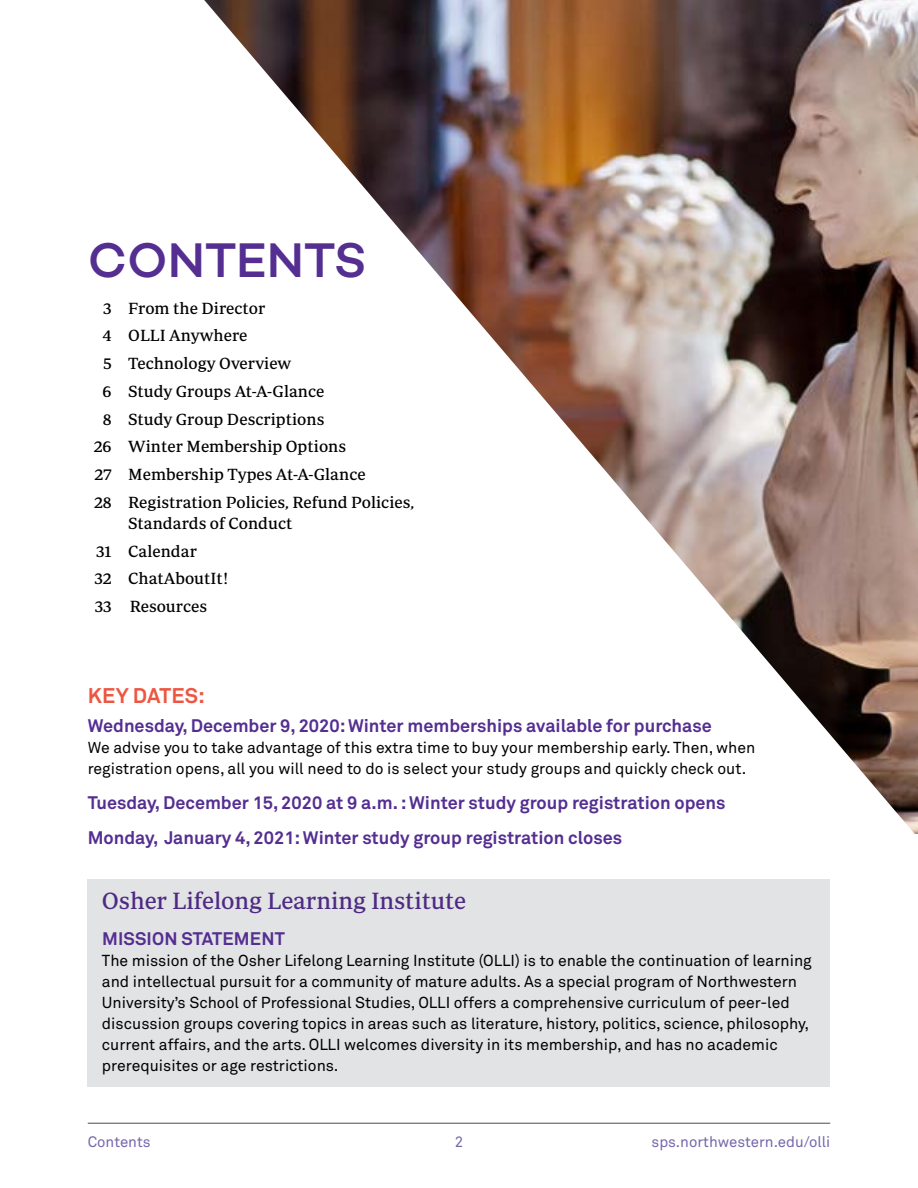
<style>
.page{position:relative;width:918px;height:1188px;background:#fff}
.page>*{position:absolute;margin:0;border:0;box-sizing:border-box;transform-origin:0 0}
.t1{font:500 49.5px "Campton";letter-spacing:-.01em;color:#542e91}
.t2{font:24px "Periodico Text";letter-spacing:-.005em;color:#4e2a84}
.t3{font:700 21px "Akkurat Pro";letter-spacing:.005em;color:#ed5640}
.t4{font:700 18px/35.1px "Akkurat Pro";color:#542e91}
.t5{font:16.5px/27.8px "Periodico Text";color:#000}
.t6{font:15.75px/21px "Akkurat Pro";color:#000}
.t7{font:15px "Akkurat Pro";color:#7666ad}
</style>
<div class="page">
<hr style="left:88px;top:1123px;width:742px;height:1px;background:#4d4d4f">
<div style="left:88px;top:879px;width:742px;height:208px;background:#e2e3e4"></div>
<img style="left:204px;top:0;width:714px;height:834px">
<h1 class="t1" style="left:88px;top:229px;width:281px">CONTENTS</h1>
<p class="t5" style="left:103px;top:294px;width:164px">3 From the Director</p>
<p class="t5" style="left:103px;top:322px;width:146px">4 OLLI Anywhere</p>
<p class="t5" style="left:103px;top:349px;width:190px">5 Technology Overview</p>
<p class="t5" style="left:103px;top:377px;width:223px">6 Study Groups At-A-Glance</p>
<p class="t5" style="left:103px;top:405px;width:223px">8 Study Group Descriptions</p>
<p class="t5" style="left:94px;top:433px;width:254px">26 Winter Membership Options</p>
<p class="t5" style="left:94px;top:460px;width:273px">27 Membership Types At-A-Glance</p>
<p class="t5" style="left:94px;top:488px;width:322px">28 Registration Policies, Refund Policies,</p>
<p class="t5" style="left:94px;top:509px;width:200px;text-indent:34px">Standards of Conduct<br>31 Calendar<br>32 ChatAboutIt!<br>33 Resources</p>
<h3 class="t3" style="left:88px;top:683px;width:118px">KEY DATES:</h3>
<p class="t4" style="left:88px;top:708px;width:626px">Wednesday, December 9, 2020: Winter memberships available for purchase</p>
<p class="t6" style="left:88px;top:737px;width:669px">We advise you to take advantage of this extra time to buy your membership early. Then, when registration opens, all you will need to do is select your study groups and quickly check out.</p>
<p class="t4" style="left:88px;top:785px;width:639px">Tuesday, December 15, 2020 at 9 a.m. : Winter study group registration opens<br>Monday, January 4, 2021: Winter study group registration closes</p>
<h2 class="t2" style="left:102px;top:887px;width:366px">Osher Lifelong Learning Institute</h2>
<p class="t4" style="left:102px;top:921px;width:184px">MISSION STATEMENT</p>
<p class="t6" style="left:102px;top:950px;width:711px">The mission of the Osher Lifelong Learning Institute (OLLI) is to enable the continuation of learning and intellectual pursuit for a community of mature adults. As a special program of Northwestern University’s School of Professional Studies, OLLI offers a comprehensive curriculum of peer-led discussion groups covering topics in areas such as literature, history, politics, science, philosophy, current affairs, and the arts. OLLI welcomes diversity in its membership, and has no academic prerequisites or age restrictions.</p>
<p class="t7" style="left:88px;top:1133px;width:64px">Contents</p>
<p class="t7" style="left:455px;top:1133px;width:10px">2</p>
<p class="t7" style="left:652px;top:1133px;width:180px">sps.northwestern.edu/olli</p>
</div>
